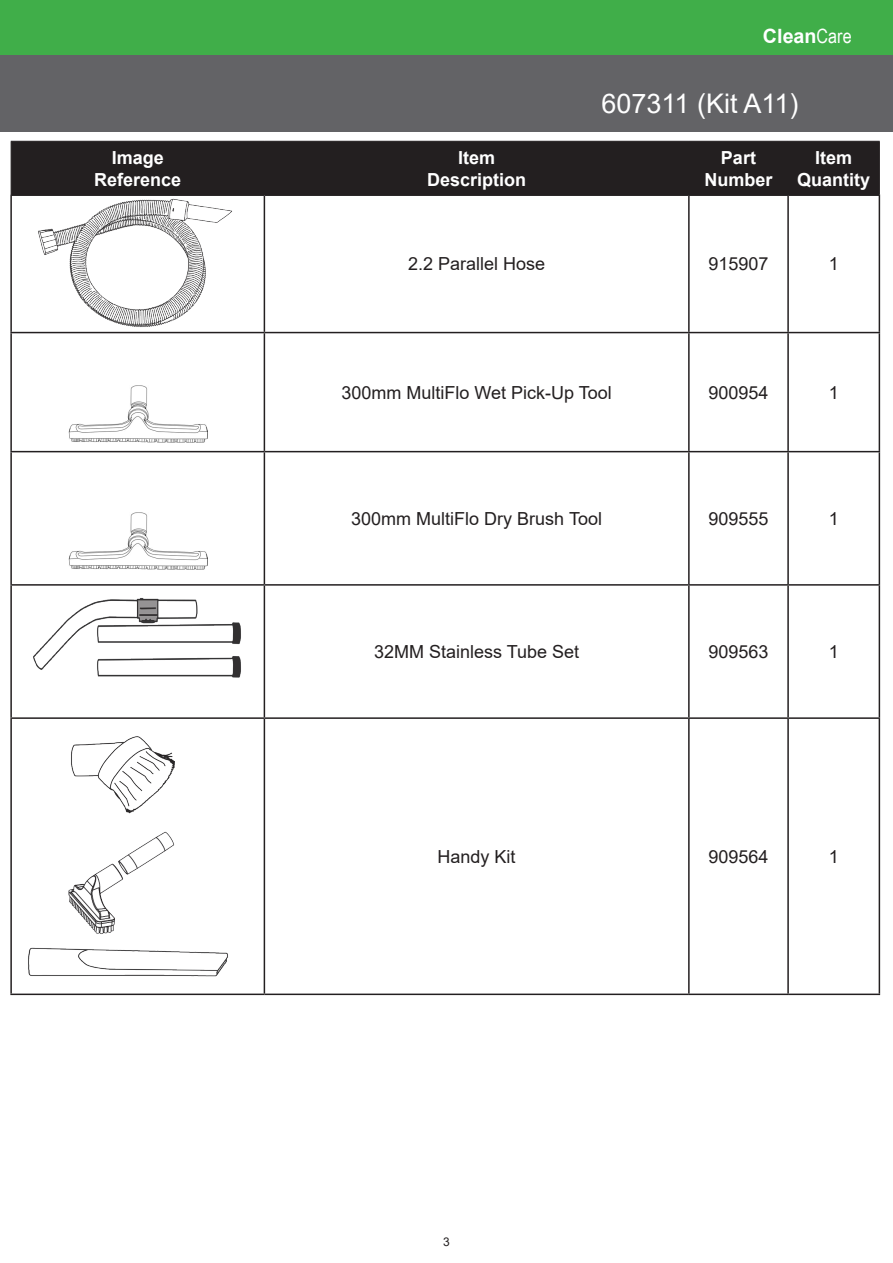
<style>
.page{position:relative;width:893px;height:1263px;background:#fff}
.page>*{position:absolute;margin:0;border:0;box-sizing:border-box;transform-origin:0 0}
.t1{font:27px "Arial";color:#fff}
.t2{font:700 19.65px "Arial";color:#fff}
.t3{font:18px "Arial";color:#231f20}
.t4{font:700 18px/21.6px "Arial";color:#fff;text-align:center}
.t5{font:12px "Arial";color:#231f20}
.s1{font-family:"Arial Narrow";font-weight:400}
</style>
<div class="page">
<div style="left:12px;top:142px;width:867px;height:52px;background:#231f20"></div>
<hr style="left:11px;top:141px;width:253px;height:1px;background:#231f20">
<hr style="left:11px;top:142px;width:1px;height:52px;background:#231f20">
<hr style="left:264px;top:141px;width:425px;height:1px;background:#231f20">
<hr style="left:264px;top:142px;width:1px;height:52px;background:#231f20">
<hr style="left:689px;top:141px;width:99px;height:1px;background:#231f20">
<hr style="left:688px;top:142px;width:1px;height:52px;background:#231f20">
<hr style="left:788px;top:141px;width:92px;height:1px;background:#231f20">
<hr style="left:788px;top:142px;width:1px;height:52px;background:#231f20">
<hr style="left:879px;top:142px;width:1px;height:52px;background:#231f20">
<hr style="left:10px;top:194px;width:254px;height:2px;background:#231f20">
<hr style="left:10px;top:196px;width:2px;height:136px;background:#231f20">
<hr style="left:264px;top:194px;width:425px;height:2px;background:#231f20">
<hr style="left:264px;top:196px;width:1px;height:136px;background:#231f20">
<hr style="left:689px;top:194px;width:99px;height:2px;background:#231f20">
<hr style="left:688px;top:196px;width:2px;height:136px;background:#231f20">
<hr style="left:788px;top:194px;width:92px;height:2px;background:#231f20">
<hr style="left:787px;top:196px;width:2px;height:136px;background:#231f20">
<hr style="left:879px;top:196px;width:1px;height:136px;background:#231f20">
<hr style="left:10px;top:332px;width:254px;height:1px;background:#231f20">
<hr style="left:10px;top:333px;width:2px;height:118px;background:#231f20">
<hr style="left:264px;top:332px;width:425px;height:1px;background:#231f20">
<hr style="left:264px;top:333px;width:1px;height:118px;background:#231f20">
<hr style="left:689px;top:332px;width:99px;height:1px;background:#231f20">
<hr style="left:688px;top:333px;width:2px;height:118px;background:#231f20">
<hr style="left:788px;top:332px;width:92px;height:1px;background:#231f20">
<hr style="left:787px;top:333px;width:2px;height:118px;background:#231f20">
<hr style="left:879px;top:333px;width:1px;height:118px;background:#231f20">
<hr style="left:10px;top:451px;width:254px;height:1px;background:#231f20">
<hr style="left:10px;top:452px;width:2px;height:132px;background:#231f20">
<hr style="left:264px;top:451px;width:425px;height:1px;background:#231f20">
<hr style="left:264px;top:452px;width:1px;height:132px;background:#231f20">
<hr style="left:689px;top:451px;width:99px;height:1px;background:#231f20">
<hr style="left:688px;top:452px;width:2px;height:132px;background:#231f20">
<hr style="left:788px;top:451px;width:92px;height:1px;background:#231f20">
<hr style="left:787px;top:452px;width:2px;height:132px;background:#231f20">
<hr style="left:879px;top:452px;width:1px;height:132px;background:#231f20">
<hr style="left:10px;top:584px;width:254px;height:2px;background:#231f20">
<hr style="left:10px;top:586px;width:2px;height:131px;background:#231f20">
<hr style="left:264px;top:584px;width:425px;height:2px;background:#231f20">
<hr style="left:264px;top:586px;width:1px;height:131px;background:#231f20">
<hr style="left:689px;top:584px;width:99px;height:2px;background:#231f20">
<hr style="left:688px;top:586px;width:2px;height:131px;background:#231f20">
<hr style="left:788px;top:584px;width:92px;height:2px;background:#231f20">
<hr style="left:787px;top:586px;width:2px;height:131px;background:#231f20">
<hr style="left:879px;top:586px;width:1px;height:131px;background:#231f20">
<hr style="left:10px;top:717px;width:254px;height:2px;background:#231f20">
<hr style="left:10px;top:719px;width:2px;height:274px;background:#231f20">
<hr style="left:264px;top:717px;width:425px;height:2px;background:#231f20">
<hr style="left:264px;top:719px;width:1px;height:274px;background:#231f20">
<hr style="left:689px;top:717px;width:99px;height:2px;background:#231f20">
<hr style="left:688px;top:719px;width:2px;height:274px;background:#231f20">
<hr style="left:788px;top:717px;width:92px;height:2px;background:#231f20">
<hr style="left:787px;top:719px;width:2px;height:274px;background:#231f20">
<hr style="left:879px;top:719px;width:1px;height:274px;background:#231f20">
<hr style="left:10px;top:993px;width:254px;height:2px;background:#231f20">
<hr style="left:264px;top:993px;width:425px;height:2px;background:#231f20">
<hr style="left:689px;top:993px;width:99px;height:2px;background:#231f20">
<hr style="left:788px;top:993px;width:92px;height:2px;background:#231f20">
<div style="left:0;top:55px;width:893px;height:77px;background:#636366"></div>
<div style="left:0;top:0;width:893px;height:55px;background:#40ae49"></div>
<img style="left:38px;top:199px;width:194px;height:128px">
<img style="left:68px;top:386px;width:139px;height:57px">
<img style="left:68px;top:512px;width:139px;height:57px">
<img style="left:33px;top:598px;width:208px;height:80px">
<img style="left:71px;top:736px;width:103px;height:78px">
<img style="left:68px;top:831px;width:107px;height:103px">
<img style="left:28px;top:947px;width:200px;height:30px">
<p class="t2" style="left:763px;top:29px;width:90px">Clean<span class="s1">Care</span></p>
<h1 class="t1" style="left:601px;top:93px;width:199px">607311 (Kit A11)</h1>
<p class="t4" style="left:94px;top:149px;width:89px">Image<br>Reference</p>
<p class="t4" style="left:427px;top:149px;width:101px">Item<br>Description</p>
<p class="t4" style="left:704px;top:149px;width:70px">Part<br>Number</p>
<p class="t4" style="left:797px;top:149px;width:75px">Item<br>Quantity</p>
<p class="t3" style="left:408px;top:257px;width:139px">2.2 Parallel Hose</p>
<p class="t3" style="left:708px;top:257px;width:62px">915907</p>
<p class="t3" style="left:829px;top:257px;width:12px">1</p>
<p class="t3" style="left:341px;top:386px;width:272px">300mm MultiFlo Wet Pick-Up Tool</p>
<p class="t3" style="left:708px;top:386px;width:62px">900954</p>
<p class="t3" style="left:829px;top:386px;width:12px">1</p>
<p class="t3" style="left:351px;top:512px;width:252px">300mm MultiFlo Dry Brush Tool</p>
<p class="t3" style="left:708px;top:512px;width:62px">909555</p>
<p class="t3" style="left:829px;top:512px;width:12px">1</p>
<p class="t3" style="left:374px;top:645px;width:207px">32MM Stainless Tube Set</p>
<p class="t3" style="left:708px;top:645px;width:62px">909563</p>
<p class="t3" style="left:829px;top:645px;width:12px">1</p>
<p class="t3" style="left:438px;top:850px;width:80px">Handy Kit</p>
<p class="t3" style="left:708px;top:850px;width:62px">909564</p>
<p class="t3" style="left:829px;top:850px;width:12px">1</p>
<p class="t5" style="left:443px;top:1237px;width:8px">3</p>
</div>
